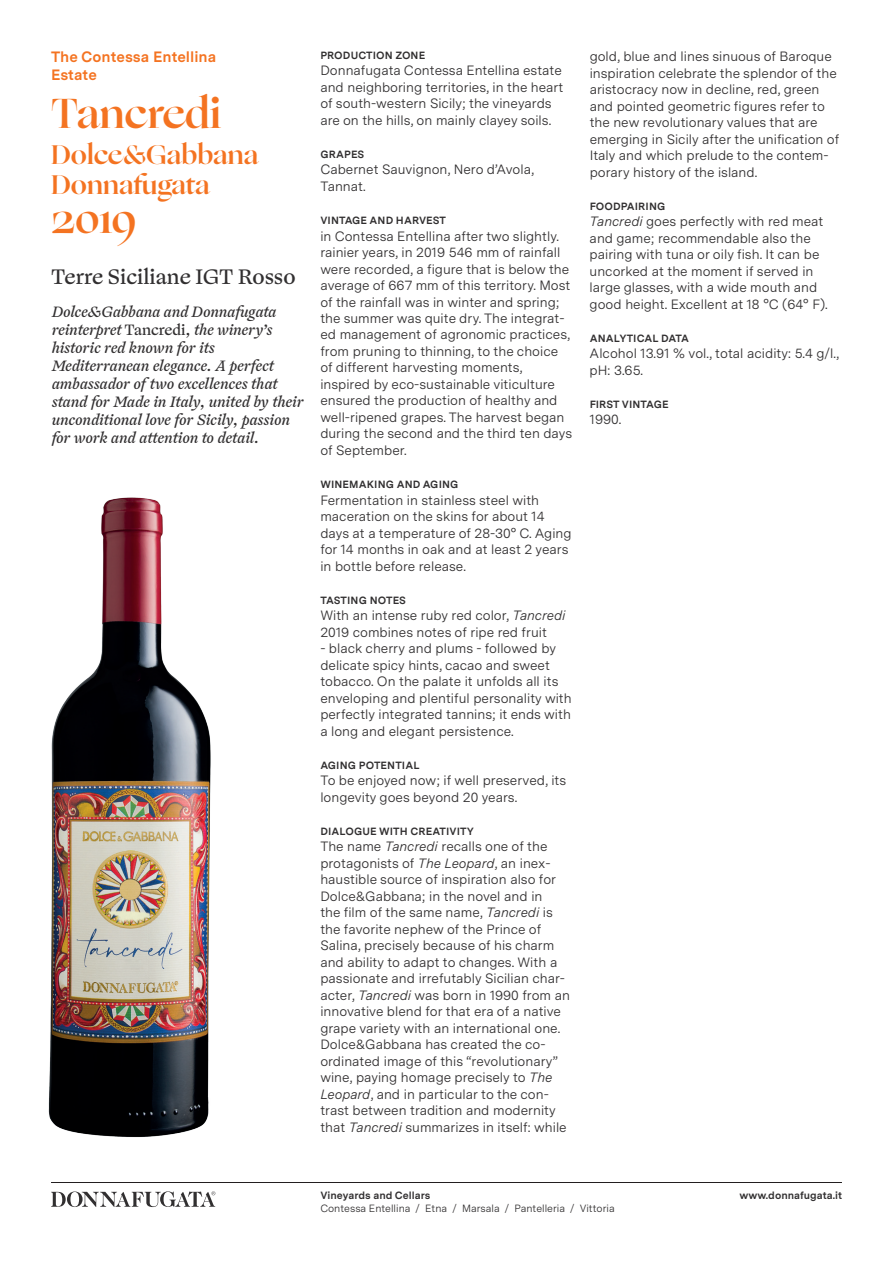
<style>
.page{position:relative;width:893px;height:1263px;background:#fff}
.page>*{position:absolute;margin:0;border:0;box-sizing:border-box;transform-origin:0 0}
.t1{font:700 42px "Ogg";color:#f47321}
.t2{font:700 27px/30px "Ogg";color:#f47321}
.t3{font:21px "Ogg Text";color:#312f30}
.t4{font:italic 15px/18px "Ogg Text";letter-spacing:-.005em;color:#312f30}
.t5{font:700 15px/18px "Messina Sans";color:#f47321}
.t6{font:13.5px/16.5px "Messina Sans";color:#312f30}
.t7{font:700 10.5px "Messina Sans";letter-spacing:.01em;color:#312f30}
.t8{font:10.5px "Messina Sans";color:#312f30}
.s1{font-style:normal}
.s2{font-style:italic}
</style>
<div class="page">
<hr style="left:51px;top:1182px;width:791px;height:1px;background:#231f20">
<svg style="left:51px;top:1191px;width:164px;height:16px"></svg>
<img style="left:48px;top:497px;width:163px;height:640px">
<p class="t5" style="left:51px;top:47px;width:167px">The Contessa Entellina<br>Estate</p>
<h1 class="t1" style="left:51px;top:86px;width:172px">Tancredi</h1>
<h2 class="t2" style="left:51px;top:140px;width:209px">Dolce&amp;Gabbana<br>Donnafugata</h2>
<h1 class="t1" style="left:51px;top:191px;width:87px">2019</h1>
<h3 class="t3" style="left:51px;top:263px;width:246px">Terre Siciliane IGT Rosso</h3>
<p class="t4" style="left:51px;top:303px;width:253px">Dolce&amp;Gabbana and Donnafugata reinterpret <span class="s1">Tancredi</span>, the winery’s historic red known for its Mediterranean elegance. A perfect ambassador of two excellences that stand for Made in Italy, united by their unconditional love for Sicily, passion for work and attention to detail.</p>
<p class="t7" style="left:320px;top:47px;width:106px">PRODUCTION ZONE</p>
<p class="t6" style="left:320px;top:62px;width:245px">Donnafugata Contessa Entellina estate and neighboring territories, in the heart of south-western Sicily; the vineyards are on the hills, on mainly clayey soils.</p>
<p class="t7" style="left:320px;top:146px;width:45px">GRAPES</p>
<p class="t6" style="left:320px;top:161px;width:215px">Cabernet Sauvignon, Nero d’Avola,<br>Tannat.</p>
<p class="t7" style="left:320px;top:212px;width:127px">VINTAGE AND HARVEST</p>
<p class="t6" style="left:320px;top:227px;width:253px">in Contessa Entellina after two slightly. rainier years, in 2019 546 mm of rainfall were recorded, a figure that is below the average of 667 mm of this territory. Most of the rainfall was in winter and spring; the summer was quite dry. The integrat&shy;ed management of agronomic practices, from pruning to thinning, to the choice of different harvesting moments, inspired by eco-sustainable viticulture ensured the production of healthy and well-ripened grapes. The harvest began during the second and the third ten days of September.</p>
<p class="t7" style="left:320px;top:476px;width:140px">WINEMAKING AND AGING</p>
<p class="t6" style="left:320px;top:491px;width:253px">Fermentation in stainless steel with maceration on the skins for about 14 days at a temperature of 28-30° C. Aging for 14 months in oak and at least 2 years in bottle before release.</p>
<p class="t7" style="left:320px;top:592px;width:87px">TASTING NOTES</p>
<p class="t6" style="left:320px;top:607px;width:247px">With an intense ruby red color, <span class="s2">Tancredi<br></span>2019 combines notes of ripe red fruit</p>
<p class="t6" style="left:320px;top:640px;width:253px">- black cherry and plums - followed by delicate spicy hints, cacao and sweet tobacco. On the palate it unfolds all its enveloping and plentiful personality with perfectly integrated tannins; it ends with a long and elegant persistence.</p>
<p class="t7" style="left:320px;top:757px;width:101px">AGING POTENTIAL</p>
<p class="t6" style="left:320px;top:772px;width:247px">To be enjoyed now; if well preserved, its longevity goes beyond 20 years.</p>
<p class="t7" style="left:320px;top:823px;width:155px">DIALOGUE WITH CREATIVITY</p>
<p class="t6" style="left:320px;top:838px;width:251px">The name <span class="s2">Tancredi</span> recalls one of the protagonists of <span class="s2">The Leopard</span>, an inex&shy;haustible source of inspiration also for Dolce&amp;Gabbana; in the novel and in<br>the film of the same name, <span class="s2">Tancredi</span> is the favorite nephew of the Prince of Salina, precisely because of his charm and ability to adapt to changes. With a passionate and irrefutably Sicilian char&shy;acter, <span class="s2">Tancredi</span> was born in 1990 from an innovative blend for that era of a native grape variety with an international one.<br>Dolce&amp;Gabbana has created the co&shy;ordinated image of this “revolutionary” wine, paying homage precisely to <span class="s2">The Leopard</span>, and in particular to the con&shy;trast between tradition and modernity that <span class="s2">Tancredi</span> summarizes in itself: while</p>
<p class="t6" style="left:590px;top:48px;width:251px">gold, blue and lines sinuous of Baroque inspiration celebrate the splendor of the aristocracy now in decline, red, green and pointed geometric figures refer to the new revolutionary values that are emerging in Sicily after the unification of Italy and which prelude to the contem&shy;porary history of the island.</p>
<p class="t7" style="left:590px;top:198px;width:77px">FOODPAIRING</p>
<p class="t6" style="left:590px;top:213px;width:240px"><span class="s2">Tancredi</span> goes perfectly with red meat and game; recommendable also the pairing with tuna or oily fish. It can be uncorked at the moment if served in large glasses, with a wide mouth and good height. Excellent at 18 °C (64° F).</p>
<p class="t7" style="left:590px;top:330px;width:101px">ANALYTICAL DATA</p>
<p class="t6" style="left:590px;top:345px;width:251px">Alcohol 13.91 % vol., total acidity: 5.4 g/l., pH: 3.65.</p>
<p class="t7" style="left:590px;top:396px;width:80px">FIRST VINTAGE</p>
<p class="t6" style="left:590px;top:411px;width:33px">1990.</p>
<p class="t7" style="left:320px;top:1188px;width:112px">Vineyards and Cellars</p>
<p class="t7" style="left:739px;top:1188px;width:104px">www.donnafugata.it</p>
<p class="t8" style="left:320px;top:1200px;width:296px">Contessa Entellina / Etna / Marsala / Pantelleria / Vittoria</p>
</div>
